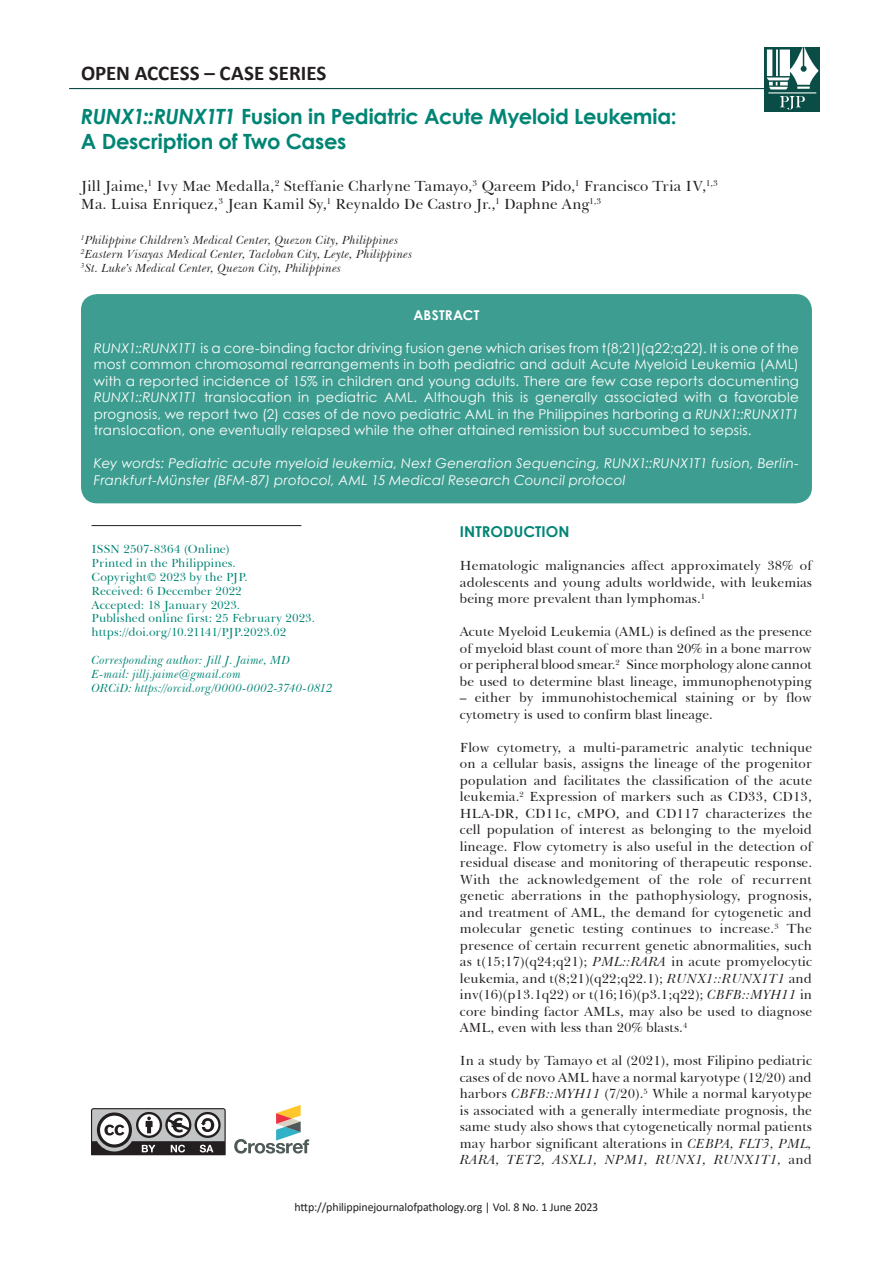
<style>
.page{position:relative;width:893px;height:1263px;background:#fff}
.page>*{position:absolute;margin:0;border:0;box-sizing:border-box;transform-origin:0 0}
.t1{font:700 21px/25.5px "Century Gothic";letter-spacing:-.01em;color:#008575}
.t2{font:700 21px "Calibri";color:#231f20}
.t3{font:15px/18px "Baskerville BT";letter-spacing:.01em;color:#231f20}
.t4{font:700 15px "Century Gothic";letter-spacing:.005em;color:#008575}
.t5{font:13.5px/16.5px "Baskerville BT";letter-spacing:.005em;color:#231f20;text-align:justify}
.t6{font:13.5px/16.5px "Century Gothic";letter-spacing:.015em;color:#fff;text-align:justify}
.t7{font:italic 13.5px/16.5px "Century Gothic";letter-spacing:.015em;color:#fff}
.t8{font:700 13.5px "Century Gothic";letter-spacing:.02em;color:#fff}
.t9{font:12px/13.8px "Baskerville BT";letter-spacing:.005em;color:#008575}
.t10{font:italic 12px/13.8px "Baskerville BT";letter-spacing:.02em;color:#231f20}
.t11{font:italic 12px/13.8px "Baskerville BT";letter-spacing:.015em;color:#008575}
.t12{font:12px "Calibri";letter-spacing:-.01em;color:#231f20}
.s1{font-style:italic}
</style>
<div class="page">
<div style="left:81px;top:294px;width:731px;height:209px;background:#3d9d90;border-radius:16px"></div>
<hr style="left:92px;top:525px;width:209px;height:1px;background:#231f20">
<hr style="left:69px;top:88px;width:702px;height:1px;background:#0a4c45">
<svg style="left:91px;top:1108px;width:135px;height:47px"></svg>
<svg style="left:234px;top:1105px;width:75px;height:48px"></svg>
<img style="left:765px;top:48px;width:55px;height:64px">
<h1 class="t2" style="left:81px;top:58px;width:247px">OPEN ACCESS – CASE SERIES</h1>
<h1 class="t1" style="left:81px;top:102px;width:597px"><span class="s1">RUNX1::RUNX1T1</span> Fusion in Pediatric Acute Myeloid Leukemia:<br>A Description of Two Cases</h1>
<p class="t3" style="left:81px;top:177px;width:638px">Jill Jaime,<sup>1</sup> Ivy Mae Medalla,<sup>2</sup> Steffanie Charlyne Tamayo,<sup>3</sup> Qareem Pido,<sup>1</sup> Francisco Tria IV,<sup>1,3<br></sup>Ma. Luisa Enriquez,<sup>3</sup> Jean Kamil Sy,<sup>1</sup> Reynaldo De Castro Jr.,<sup>1</sup> Daphne Ang<sup>1,3</sup></p>
<p class="t10" style="left:81px;top:233px;width:333px"><sup>1</sup>Philippine Children’s Medical Center, Quezon City, Philippines<br><sup>2</sup>Eastern Visayas Medical Center, Tacloban City, Leyte, Philippines<br><sup>3</sup>St. Luke’s Medical Center, Quezon City, Philippines</p>
<p class="t8" style="left:413px;top:305px;width:68px">ABSTRACT</p>
<p class="t6" style="left:94px;top:339px;width:706px"><span class="s1">RUNX1::RUNX1T1</span> is a core-binding factor driving fusion gene which arises from t(8;21)(q22;q22). It is one of the most common chromosomal rearrangements in both pediatric and adult Acute Myeloid Leukemia (AML) with a reported incidence of 15% in children and young adults. There are few case reports documenting <span class="s1">RUNX1::RUNX1T1</span> translocation in pediatric AML. Although this is generally associated with a favorable prognosis, we report two (2) cases of de novo pediatric AML in the Philippines harboring a <span class="s1">RUNX1::RUNX1T1 </span>translocation, one eventually relapsed while the other attained remission but succumbed to sepsis.</p>
<p class="t7" style="left:94px;top:455px;width:706px">Key words: Pediatric acute myeloid leukemia, Next Generation Sequencing, RUNX1::RUNX1T1 fusion, Berlin-<br>Frankfurt-Münster (BFM-87) protocol, AML 15 Medical Research Council protocol</p>
<p class="t4" style="left:460px;top:520px;width:111px">INTRODUCTION</p>
<p class="t5" style="left:460px;top:557px;width:354px">Hematologic malignancies affect approximately 38% of adolescents and young adults worldwide, with leukemias being more prevalent than lymphomas.<sup>1</sup></p>
<p class="t5" style="left:460px;top:623px;width:353px">Acute Myeloid Leukemia (AML) is defined as the presence of myeloid blast count of more than 20% in a bone marrow or peripheral blood smear.<sup>2</sup> Since morphology alone cannot be used to determine blast lineage, immunophenotyping</p>
<p class="t5" style="left:460px;top:689px;width:353px">– either by immunohistochemical staining or by flow cytometry is used to confirm blast lineage.</p>
<p class="t5" style="left:460px;top:739px;width:354px">Flow cytometry, a multi-parametric analytic technique on a cellular basis, assigns the lineage of the progenitor population and facilitates the classification of the acute leukemia.<sup>2</sup> Expression of markers such as CD33, CD13, HLA-DR, CD11c, cMPO, and CD117 characterizes the cell population of interest as belonging to the myeloid lineage. Flow cytometry is also useful in the detection of residual disease and monitoring of therapeutic response.<br>With the acknowledgement of the role of recurrent genetic aberrations in the pathophysiology, prognosis, and treatment of AML, the demand for cytogenetic and molecular genetic testing continues to increase.<sup>3</sup> The presence of certain recurrent genetic abnormalities, such as t(15;17)(q24;q21); <span class="s1">PML::RARA</span> in acute promyelocytic leukemia, and t(8;21)(q22;q22.1); <span class="s1">RUNX1::RUNX1T1</span> and inv(16)(p13.1q22) or t(16;16)(p3.1;q22); <span class="s1">CBFB::MYH11</span> in core binding factor AMLs, may also be used to diagnose AML, even with less than 20% blasts.<sup>4</sup></p>
<p class="t5" style="left:460px;top:1052px;width:354px">In a study by Tamayo et al (2021), most Filipino pediatric cases of de novo AML have a normal karyotype (12/20) and harbors <span class="s1">CBFB::MYH11</span> (7/20).<sup>5</sup> While a normal karyotype is associated with a generally intermediate prognosis, the same study also shows that cytogenetically normal patients may harbor significant alterations in <span class="s1">CEBPA, FLT3, PML, RARA, TET2, ASXL1, NPM1, RUNX1, RUNX1T1,</span> and</p>
<p class="t9" style="left:92px;top:542px;width:225px">ISSN 2507-8364 (Online)<br>Printed in the Philippines.<br>Copyright© 2023 by the PJP.<br>Received: 6 December 2022<br>Accepted: 18 January 2023.<br>Published online first: 25 February 2023. https://doi.org/10.21141/PJP.2023.02</p>
<p class="t11" style="left:92px;top:653px;width:243px">Corresponding author: Jill J. Jaime, MD<br>E-mail: jillj.jaime@gmail.com<br>ORCiD: https://orcid.org/0000-0002-3740-0812</p>
<p class="t12" style="left:294px;top:1198px;width:305px">http://philippinejournalofpathology.org | Vol. 8 No. 1 June 2023</p>
</div>
